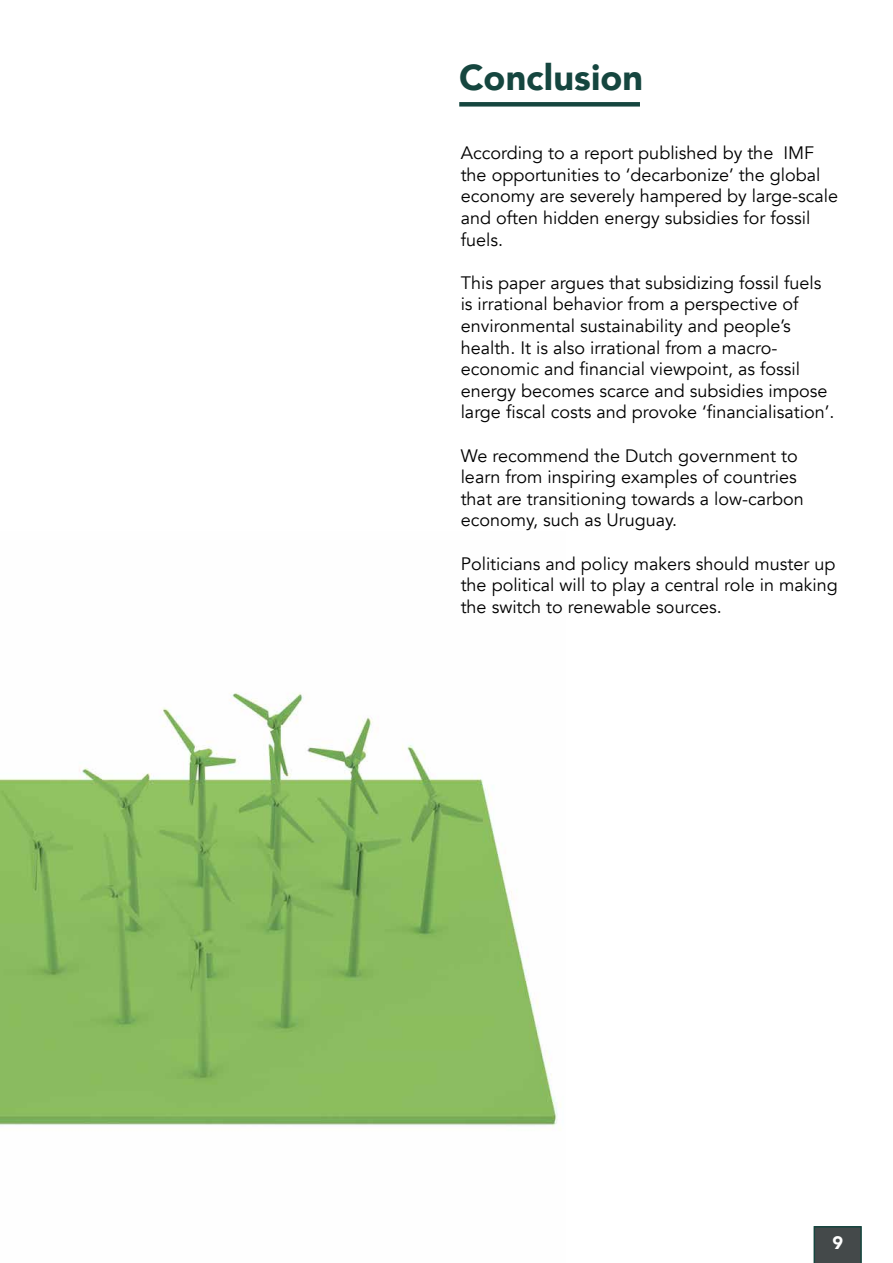
<style>
.page{position:relative;width:893px;height:1263px;background:#fff}
.page>*{position:absolute;margin:0;border:0;box-sizing:border-box;transform-origin:0 0}
.t1{font:900 36px "Avenir";color:#15463f}
.t2{font:18px/21.6px "Avenir";color:#000}
.t3{font:900 18px "Avenir";color:#fff}
</style>
<div class="page">
<img style="left:0;top:692px;width:561px;height:435px">
<svg style="left:814px;top:1226px;width:48px;height:37px;background:#404949"></svg>
<div style="left:459px;top:102px;width:181px;height:5px;background:#15463f"></div>
<h1 class="t1" style="left:459px;top:47px;width:185px">Conclusion</h1>
<p class="t2" style="left:461px;top:143px;width:379px">According to a report published by the IMF the opportunities to ‘decarbonize’ the global economy are severely hampered by large-scale and often hidden energy subsidies for fossil fuels.</p>
<p class="t2" style="left:461px;top:272px;width:375px">This paper argues that subsidizing fossil fuels is irrational behavior from a perspective of environmental sustainability and people’s health. It is also irrational from a macro&shy;economic and financial viewpoint, as fossil energy becomes scarce and subsidies impose large fiscal costs and provoke ‘financialisation’.</p>
<p class="t2" style="left:461px;top:445px;width:345px">We recommend the Dutch government to learn from inspiring examples of countries that are transitioning towards a low-carbon economy, such as Uruguay.</p>
<p class="t2" style="left:461px;top:553px;width:379px">Politicians and policy makers should muster up the political will to play a central role in making the switch to renewable sources.</p>
<p class="t3" style="left:832px;top:1227px;width:12px">9</p>
</div>
